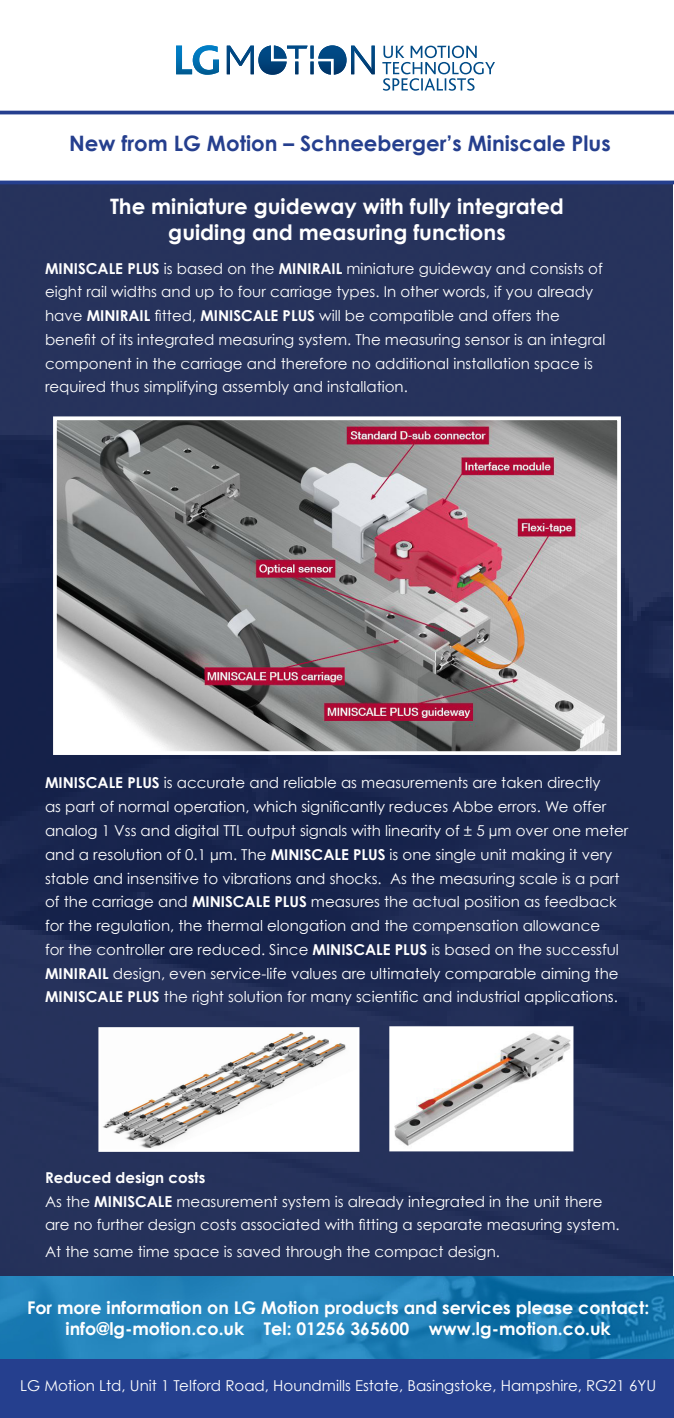
<style>
.page{position:relative;width:674px;height:1418px;background:#fff}
.page>*{position:absolute;margin:0;border:0;box-sizing:border-box;transform-origin:0 0}
.t1{font:700 21.25px "Century Gothic";color:#fff}
.t2{font:700 21.25px "Century Gothic";color:#253f8e}
.t3{font:700 17.5px "Century Gothic";color:#fff}
.t4{font:15px/23.8px "Century Gothic";color:#fff}
.t5{font:700 15px "Century Gothic";color:#fff}
.s1{font-weight:700}
</style>
<div class="page">
<img style="left:0;top:184px;width:672px;height:1092px">
<svg style="left:0;top:45px;width:673px;height:66px"></svg>
<svg style="left:227px;top:45px;width:267px;height:46px"></svg>
<img style="left:176px;top:45px;width:43px;height:30px">
<img style="left:227px;top:45px;width:147px;height:30px">
<div style="left:0;top:1355px;width:673px;height:62px;background:#253f8e"></div>
<img style="left:0;top:1276px;width:673px;height:82px">
<svg style="left:0;top:111px;width:673px;height:73px"></svg>
<img style="left:392px;top:1029px;width:178px;height:119px">
<div style="left:389px;top:1026px;width:184px;height:125px;border:2px solid #fff"></div>
<img style="left:58px;top:421px;width:557px;height:329px">
<div style="left:53px;top:416px;width:567px;height:339px;border:4px solid #fff"></div>
<img style="left:101px;top:1030px;width:255px;height:118px">
<div style="left:98px;top:1027px;width:261px;height:124px;border:2px solid #fff"></div>
<p class="t2" style="left:69px;top:130px;width:543px">New from LG Motion – Schneeberger’s Miniscale Plus</p>
<p class="t1" style="left:110px;top:193px;width:455px">The miniature guideway with fully integrated</p>
<p class="t1" style="left:168px;top:219px;width:339px">guiding and measuring functions</p>
<p class="t4" style="left:45px;top:256px;width:561px"><span class="s1">MINISCALE PLUS</span> is based on the <span class="s1">MINIRAIL</span> miniature guideway and consists of eight rail widths and up to four carriage types. In other words, if you already have <span class="s1">MINIRAIL</span> fitted, <span class="s1">MINISCALE PLUS</span> will be compatible and offers the benefit of its integrated measuring system. The measuring sensor is an integral component in the carriage and therefore no additional installation space is required thus simplifying assembly and installation.</p>
<p class="t4" style="left:45px;top:771px;width:584px"><span class="s1">MINISCALE PLUS</span> is accurate and reliable as measurements are taken directly<br>as part of normal operation, which significantly reduces Abbe errors. We offer analog 1 Vss and digital TTL output signals with linearity of ± 5 µm over one meter and a resolution of 0.1 µm. The <span class="s1">MINISCALE PLUS</span> is one single unit making it very stable and insensitive to vibrations and shocks. As the measuring scale is a part of the carriage and <span class="s1">MINISCALE PLUS</span> measures the actual position as feedback for the regulation, the thermal elongation and the compensation allowance<br>for the controller are reduced. Since <span class="s1">MINISCALE PLUS</span> is based on the successful <span class="s1">MINIRAIL</span> design, even service-life values are ultimately comparable aiming the <span class="s1">MINISCALE PLUS</span> the right solution for many scientific and industrial applications.</p>
<p class="t5" style="left:45px;top:1167px;width:162px">Reduced design costs</p>
<p class="t4" style="left:45px;top:1189px;width:575px">As the <span class="s1">MINISCALE</span> measurement system is already integrated in the unit there are no further design costs associated with fitting a separate measuring system.</p>
<p class="t4" style="left:45px;top:1239px;width:456px">At the same time space is saved through the compact design.</p>
<p class="t3" style="left:27px;top:1296px;width:623px">For more information on LG Motion products and services please contact:</p>
<p class="t3" style="left:66px;top:1317px;width:546px">info@lg-motion.co.uk Tel: 01256 365600 www.lg-motion.co.uk</p>
<p class="t4" style="left:20px;top:1372px;width:637px">LG Motion Ltd, Unit 1 Telford Road, Houndmills Estate, Basingstoke, Hampshire, RG21 6YU</p>
</div>
